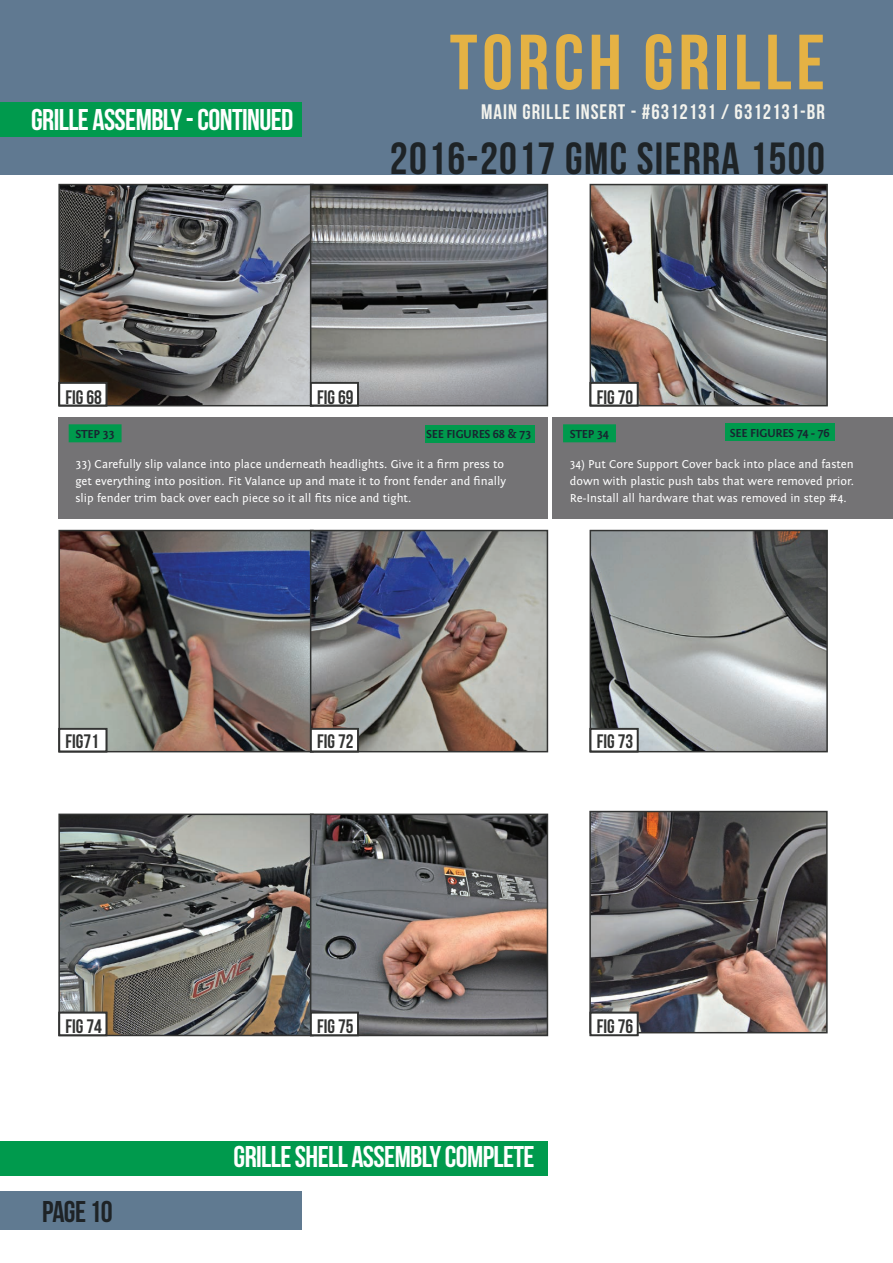
<style>
.page{position:relative;width:893px;height:1263px;background:#fff}
.page>*{position:absolute;margin:0;border:0;box-sizing:border-box;transform-origin:0 0}
.t1{font:78px "Bebas Neue";letter-spacing:.06em;color:#e5b244}
.t2{font:45px "Bebas Neue";letter-spacing:.03em;color:#1e2326}
.t3{font:30px "Bebas Neue";letter-spacing:-.02em;color:#fff}
.t4{font:30px "Bebas Neue";letter-spacing:-.02em;color:#1e2326}
.t5{font:21px "Bebas Neue";letter-spacing:.05em;color:#f3f3ed}
.t6{font:19.5px "Bebas Neue";color:#323332}
.t7{font:12px/17px "Fontin Sans";color:#fff}
.t8{font:12px/17px "Fontin Sans";color:#fff;text-align:justify;scale:.95 1}
.t9{font:700 12px "Fontin Sans";letter-spacing:-.02em;color:#182631}
</style>
<div class="page">
<div style="left:0;top:1191px;width:301px;height:39px;background:#607a91"></div>
<img style="left:58px;top:529px;width:251px;height:224px">
<div style="left:59px;top:728px;width:48px;height:24px;background:#fff"></div>
<div style="left:58px;top:728px;width:49px;height:24px;border:2px solid #323332"></div>
<img style="left:58px;top:813px;width:251px;height:224px">
<div style="left:59px;top:1012px;width:48px;height:24px;background:#fff"></div>
<div style="left:58px;top:1012px;width:49px;height:24px;border:2px solid #323332"></div>
<svg style="left:58px;top:183px;width:251px;height:224px;background:#717171"></svg>
<div style="left:59px;top:382px;width:48px;height:24px;background:#fff"></div>
<div style="left:58px;top:382px;width:49px;height:24px;border:2px solid #323332"></div>
<img style="left:309px;top:529px;width:240px;height:224px">
<div style="left:310px;top:728px;width:49px;height:24px;background:#fff"></div>
<div style="left:310px;top:728px;width:49px;height:24px;border:2px solid #323332"></div>
<svg style="left:309px;top:813px;width:240px;height:224px;background:#766d6b"></svg>
<div style="left:310px;top:1012px;width:49px;height:24px;background:#fff"></div>
<div style="left:310px;top:1012px;width:49px;height:24px;border:2px solid #323332"></div>
<svg style="left:589px;top:529px;width:239px;height:224px;background:#929594"></svg>
<div style="left:590px;top:728px;width:48px;height:24px;background:#fff"></div>
<div style="left:590px;top:728px;width:48px;height:24px;border:2px solid #323332"></div>
<img style="left:589px;top:810px;width:239px;height:224px">
<div style="left:590px;top:1012px;width:48px;height:24px;background:#fff"></div>
<div style="left:590px;top:1012px;width:48px;height:24px;border:2px solid #323332"></div>
<svg style="left:309px;top:183px;width:240px;height:224px;background:#797b7d"></svg>
<div style="left:310px;top:382px;width:49px;height:24px;background:#fff"></div>
<div style="left:310px;top:382px;width:49px;height:24px;border:2px solid #323332"></div>
<img style="left:589px;top:183px;width:239px;height:224px">
<div style="left:590px;top:382px;width:48px;height:24px;background:#fff"></div>
<div style="left:590px;top:382px;width:48px;height:24px;border:2px solid #323332"></div>
<div style="left:58px;top:417px;width:489px;height:101px;background:#747375"></div>
<div style="left:553px;top:417px;width:340px;height:101px;background:#747375"></div>
<div style="left:69px;top:424px;width:53px;height:18px;background:#009a4d"></div>
<div style="left:563px;top:424px;width:53px;height:18px;background:#009a4d"></div>
<div style="left:425px;top:425px;width:110px;height:18px;background:#009a4d"></div>
<div style="left:726px;top:423px;width:109px;height:18px;background:#009a4d"></div>
<div style="left:0;top:0;width:893px;height:174px;background:#607991"></div>
<div style="left:0;top:102px;width:302px;height:34px;background:#009a4d"></div>
<div style="left:0;top:1141px;width:547px;height:34px;background:#009a4d"></div>
<h3 class="t3" style="left:31px;top:103px;width:264px">GRILLE ASSEMBLY - CONTINUED</h3>
<h1 class="t1" style="left:450px;top:20px;width:377px">TORCH GRILLE</h1>
<h3 class="t5" style="left:481px;top:100px;width:345px">MAIN GRILLE INSERT - #6312131 / 6312131-BR</h3>
<h2 class="t2" style="left:390px;top:134px;width:437px">2016-2017 GMC SIERRA 1500</h2>
<h3 class="t6" style="left:66px;top:387px;width:38px">FIG 68</h3>
<h3 class="t6" style="left:317px;top:387px;width:38px">FIG 69</h3>
<h3 class="t6" style="left:597px;top:387px;width:38px">FIG 70</h3>
<p class="t9" style="left:426px;top:428px;width:106px">SEE FIGURES 68 &amp; 73</p>
<p class="t9" style="left:730px;top:426px;width:101px">SEE FIGURES 74 - 76</p>
<p class="t9" style="left:75px;top:427px;width:41px">STEP 33</p>
<p class="t7" style="left:75px;top:455px;width:432px">33) Carefully slip valance into place underneath headlights. Give it a firm press to get everything into position. Fit Valance up and mate it to front fender and finally slip fender trim back over each piece so it all fits nice and tight.</p>
<p class="t9" style="left:570px;top:427px;width:41px">STEP 34</p>
<p class="t8" style="left:570px;top:455px;width:301px">34) Put Core Support Cover back into place and fasten down with plastic push tabs that were removed prior.<br>Re-Install all hardware that was removed in step #4.</p>
<h3 class="t6" style="left:66px;top:731px;width:35px">FIG71</h3>
<h3 class="t6" style="left:66px;top:1016px;width:38px">FIG 74</h3>
<h3 class="t4" style="left:42px;top:1195px;width:72px">PAGE 10</h3>
<h3 class="t6" style="left:317px;top:731px;width:38px">FIG 72</h3>
<h3 class="t6" style="left:597px;top:731px;width:38px">FIG 73</h3>
<h3 class="t6" style="left:317px;top:1016px;width:38px">FIG 75</h3>
<h3 class="t3" style="left:234px;top:1140px;width:303px">GRILLE SHELL ASSEMBLY COMPLETE</h3>
<h3 class="t6" style="left:597px;top:1016px;width:38px">FIG 76</h3>
</div>
